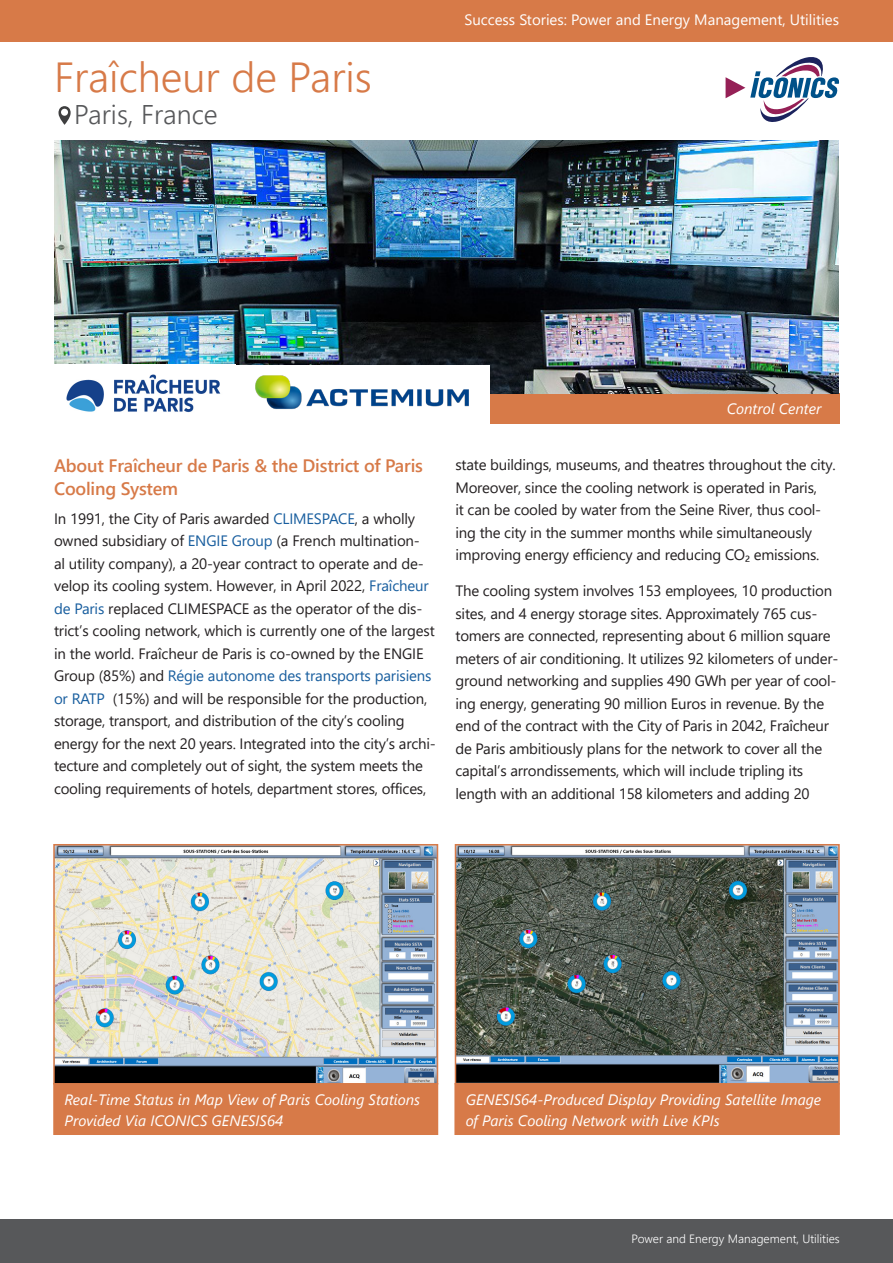
<style>
.page{position:relative;width:893px;height:1263px;background:#fff}
.page>*{position:absolute;margin:0;border:0;box-sizing:border-box;transform-origin:0 0}
.Company_name{font:300 42px "Segoe UI";color:#d77a48}
.company_location{font:300 27px "Segoe UI";color:#57585a}
.sub_section_headings{font:600 18px/22.5px "Segoe UI";letter-spacing:-.01em;color:#d77a48}
.copy{font:15px/22.5px "Segoe UI";letter-spacing:-.015em;color:#231f20}
.img_desc{font:italic 15px/21px "Segoe UI";color:#fff}
.t1{font:15px "Segoe UI";color:#fff}
.t2{font:300 12px "Segoe UI";color:#fff}
.s1{color:#175d9e}
</style>
<div class="page">
<svg style="left:726px;top:57px;width:113px;height:65px"></svg>
<div style="left:454px;top:1083px;width:386px;height:52px;background:#d77a48"></div>
<div style="left:53px;top:1083px;width:385px;height:52px;background:#d77a48"></div>
<div style="left:54px;top:393px;width:785px;height:31px;background:#d77a48"></div>
<svg style="left:58px;top:106px;width:13px;height:19px"></svg>
<div style="left:0;top:0;width:893px;height:41px;background:#d77a48"></div>
<div style="left:0;top:1220px;width:893px;height:43px;background:#57585a"></div>
<img style="left:458px;top:847px;width:379px;height:234px">
<div style="left:455px;top:844px;width:385px;height:240px;border:2px solid #d77a48"></div>
<img style="left:56px;top:847px;width:379px;height:234px">
<div style="left:53px;top:844px;width:385px;height:240px;border:2px solid #d77a48"></div>
<img style="left:54px;top:140px;width:785px;height:253px">
<img style="left:54px;top:365px;width:180px;height:59px">
<div style="left:234px;top:365px;width:256px;height:61px;background:#fff"></div>
<img style="left:255px;top:375px;width:214px;height:34px">
<p class="Company_name" style="left:54px;top:37px;width:320px">Fraîcheur de Paris</p>
<p class="company_location" style="left:74px;top:89px;width:145px">Paris, France</p>
<p class="t1" style="left:464px;top:6px;width:376px">Success Stories: Power and Energy Management, Utilities</p>
<p class="sub_section_headings" style="left:54px;top:453px;width:370px">About Fraîcheur de Paris &amp; the District of Paris<br>Cooling System</p>
<p class="copy" style="left:54px;top:506px;width:383px">In 1991, the City of Paris awarded <span class="s1">CLIMESPACE</span>, a wholly owned subsidiary of <span class="s1">ENGIE Group</span> (a French multination-<br>al utility company), a 20-year contract to operate and de&shy;velop its cooling system. However, in April 2022, <span class="s1">Fraîcheur de Paris</span> replaced CLIMESPACE as the operator of the dis&shy;trict’s cooling network, which is currently one of the largest in the world. Fraîcheur de Paris is co-owned by the ENGIE Group (85%) and <span class="s1">Régie autonome des transports parisiens or RATP</span> (15%) and will be responsible for the production, storage, transport, and distribution of the city’s cooling energy for the next 20 years. Integrated into the city’s archi&shy;tecture and completely out of sight, the system meets the cooling requirements of hotels, department stores, offices,</p>
<p class="img_desc" style="left:727px;top:396px;width:96px">Control Center</p>
<p class="copy" style="left:455px;top:452px;width:382px">state buildings, museums, and theatres throughout the city.<br>Moreover, since the cooling network is operated in Paris,<br>it can be cooled by water from the Seine River, thus cool&shy;ing the city in the summer months while simultaneously improving energy efficiency and reducing CO₂ emissions.</p>
<p class="copy" style="left:455px;top:578px;width:384px">The cooling system involves 153 employees, 10 production sites, and 4 energy storage sites. Approximately 765 cus&shy;tomers are connected, representing about 6 million square meters of air conditioning. It utilizes 92 kilometers of under&shy;ground networking and supplies 490 GWh per year of cool&shy;ing energy, generating 90 million Euros in revenue. By the end of the contract with the City of Paris in 2042, Fraîcheur de Paris ambitiously plans for the network to cover all the capital’s arrondissements, which will include tripling its length with an additional 158 kilometers and adding 20</p>
<p class="img_desc" style="left:65px;top:1086px;width:357px">Real-Time Status in Map View of Paris Cooling Stations<br>Provided Via ICONICS GENESIS64</p>
<p class="img_desc" style="left:466px;top:1086px;width:357px">GENESIS64-Produced Display Providing Satellite Image of Paris Cooling Network with Live KPIs</p>
<p class="t2" style="left:631px;top:1227px;width:210px">Power and Energy Management, Utilities</p>
</div>
